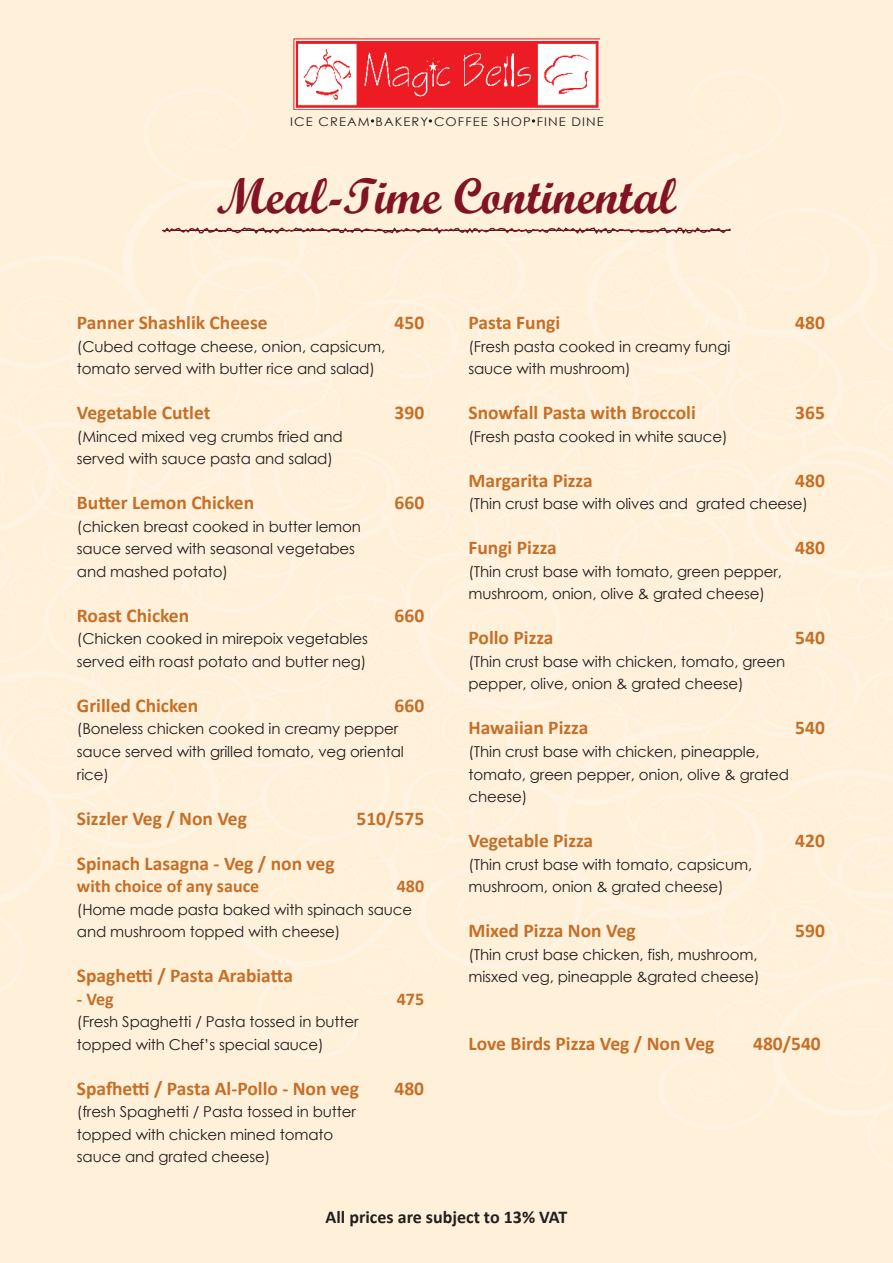
<style>
.page{position:relative;width:893px;height:1263px;background:#fff}
.page>*{position:absolute;margin:0;border:0;box-sizing:border-box;transform-origin:0 0}
.t1{font:49.95px "Script MT Bold";color:#811422}
.t2{font:700 19.5px "Calibri";color:#c56f28}
.t3{font:700 18px "Calibri";color:#c56f28}
.t4{font:700 18px "Calibri";color:#221f1f}
.t5{font:15px/22.5px "Century Gothic";letter-spacing:-.01em;color:#221f1f}
.t6{font:12px "Century Gothic";letter-spacing:.085em;color:#221f1f;scale:1.08 1}
</style>
<div class="page">
<img style="left:0;top:0;width:893px;height:1263px">
<svg style="left:160px;top:226px;width:572px;height:9px;background:#d9b8aa"></svg>
<svg style="left:371px;top:119px;width:3px;height:4px"></svg>
<svg style="left:429px;top:119px;width:3px;height:4px"></svg>
<svg style="left:532px;top:119px;width:3px;height:4px"></svg>
<img style="left:293px;top:39px;width:307px;height:71px">
<p class="t6" style="left:290px;top:117px;width:292px">ICE CREAM BAKERY COFFEE SHOP FINE DINE</p>
<h1 class="t1" style="left:216px;top:176px;width:461px">Meal-Time Continental</h1>
<h2 class="t2" style="left:77px;top:311px;width:192px">Panner Shashlik Cheese</h2>
<h2 class="t2" style="left:395px;top:311px;width:31px">450</h2>
<p class="t5" style="left:77px;top:337px;width:310px">(Cubed cottage cheese, onion, capsicum, tomato served with butter rice and salad)</p>
<h2 class="t2" style="left:77px;top:401px;width:135px">Vegetable Cutlet</h2>
<h2 class="t2" style="left:395px;top:401px;width:31px">390</h2>
<p class="t5" style="left:77px;top:427px;width:267px">(Minced mixed veg crumbs fried and served with sauce pasta and salad)</p>
<h2 class="t2" style="left:77px;top:491px;width:179px">Butter Lemon Chicken</h2>
<h2 class="t2" style="left:395px;top:491px;width:31px">660</h2>
<p class="t5" style="left:77px;top:517px;width:286px">(chicken breast cooked in butter lemon sauce served with seasonal vegetabes and mashed potato)</p>
<h2 class="t2" style="left:77px;top:603px;width:114px">Roast Chicken</h2>
<h2 class="t2" style="left:395px;top:603px;width:31px">660</h2>
<p class="t5" style="left:77px;top:629px;width:292px">(Chicken cooked in mirepoix vegetables served eith roast potato and butter neg)</p>
<h2 class="t2" style="left:77px;top:693px;width:123px">Grilled Chicken</h2>
<h2 class="t2" style="left:395px;top:693px;width:31px">660</h2>
<p class="t5" style="left:77px;top:719px;width:328px">(Boneless chicken cooked in creamy pepper sauce served with grilled tomato, veg oriental rice)</p>
<h2 class="t2" style="left:77px;top:806px;width:172px">Sizzler Veg / Non Veg</h2>
<h2 class="t2" style="left:357px;top:806px;width:69px">510/575</h2>
<h2 class="t2" style="left:77px;top:851px;width:259px">Spinach Lasagna - Veg / non veg</h2>
<p class="t3" style="left:77px;top:875px;width:184px">with choice of any sauce</p>
<p class="t3" style="left:397px;top:875px;width:29px">480</p>
<p class="t5" style="left:77px;top:899px;width:337px">(Home made pasta baked with spinach sauce and mushroom topped with cheese)</p>
<h2 class="t2" style="left:77px;top:963px;width:218px">Spaghetti / Pasta Arabiatta</h2>
<p class="t3" style="left:77px;top:987px;width:38px">- Veg</p>
<p class="t3" style="left:397px;top:987px;width:29px">475</p>
<p class="t5" style="left:77px;top:1012px;width:283px">(Fresh Spaghetti / Pasta tossed in butter topped with Chef’s special sauce)</p>
<h2 class="t2" style="left:77px;top:1076px;width:284px">Spafhetti / Pasta Al-Pollo - Non veg</h2>
<h2 class="t2" style="left:395px;top:1076px;width:31px">480</h2>
<p class="t5" style="left:77px;top:1102px;width:281px">(fresh Spaghetti / Pasta tossed in butter topped with chicken mined tomato sauce and grated cheese)</p>
<h2 class="t2" style="left:468px;top:311px;width:93px">Pasta Fungi</h2>
<h2 class="t2" style="left:795px;top:311px;width:31px">480</h2>
<p class="t5" style="left:468px;top:337px;width:263px">(Fresh pasta cooked in creamy fungi sauce with mushroom)</p>
<h2 class="t2" style="left:468px;top:401px;width:229px">Snowfall Pasta with Broccoli</h2>
<h2 class="t2" style="left:795px;top:401px;width:31px">365</h2>
<p class="t5" style="left:468px;top:427px;width:261px">(Fresh pasta cooked in white sauce)</p>
<h2 class="t2" style="left:468px;top:468px;width:126px">Margarita Pizza</h2>
<h2 class="t2" style="left:795px;top:468px;width:31px">480</h2>
<p class="t5" style="left:468px;top:494px;width:341px">(Thin crust base with olives and grated cheese)</p>
<h2 class="t2" style="left:468px;top:536px;width:90px">Fungi Pizza</h2>
<h2 class="t2" style="left:795px;top:536px;width:31px">480</h2>
<p class="t5" style="left:468px;top:562px;width:315px">(Thin crust base with tomato, green pepper, mushroom, onion, olive &amp; grated cheese)</p>
<h2 class="t2" style="left:468px;top:626px;width:87px">Pollo Pizza</h2>
<h2 class="t2" style="left:795px;top:626px;width:31px">540</h2>
<p class="t5" style="left:468px;top:652px;width:318px">(Thin crust base with chicken, tomato, green pepper, olive, onion &amp; grated cheese)</p>
<h2 class="t2" style="left:468px;top:716px;width:121px">Hawaiian Pizza</h2>
<h2 class="t2" style="left:795px;top:716px;width:31px">540</h2>
<p class="t5" style="left:468px;top:742px;width:322px">(Thin crust base with chicken, pineapple, tomato, green pepper, onion, olive &amp; grated cheese)</p>
<h2 class="t2" style="left:468px;top:828px;width:126px">Vegetable Pizza</h2>
<h2 class="t2" style="left:795px;top:828px;width:31px">420</h2>
<p class="t5" style="left:468px;top:854px;width:285px">(Thin crust base with tomato, capsicum, mushroom, onion &amp; grated cheese)</p>
<h2 class="t2" style="left:468px;top:918px;width:169px">Mixed Pizza Non Veg</h2>
<h2 class="t2" style="left:795px;top:918px;width:31px">590</h2>
<p class="t5" style="left:468px;top:944px;width:293px">(Thin crust base chicken, fish, mushroom, misxed veg, pineapple &amp;grated cheese)</p>
<h2 class="t2" style="left:468px;top:1031px;width:248px">Love Birds Pizza Veg / Non Veg</h2>
<h2 class="t2" style="left:753px;top:1031px;width:69px">480/540</h2>
<p class="t4" style="left:326px;top:1210px;width:243px">All prices are subject to 13% VAT</p>
</div>
